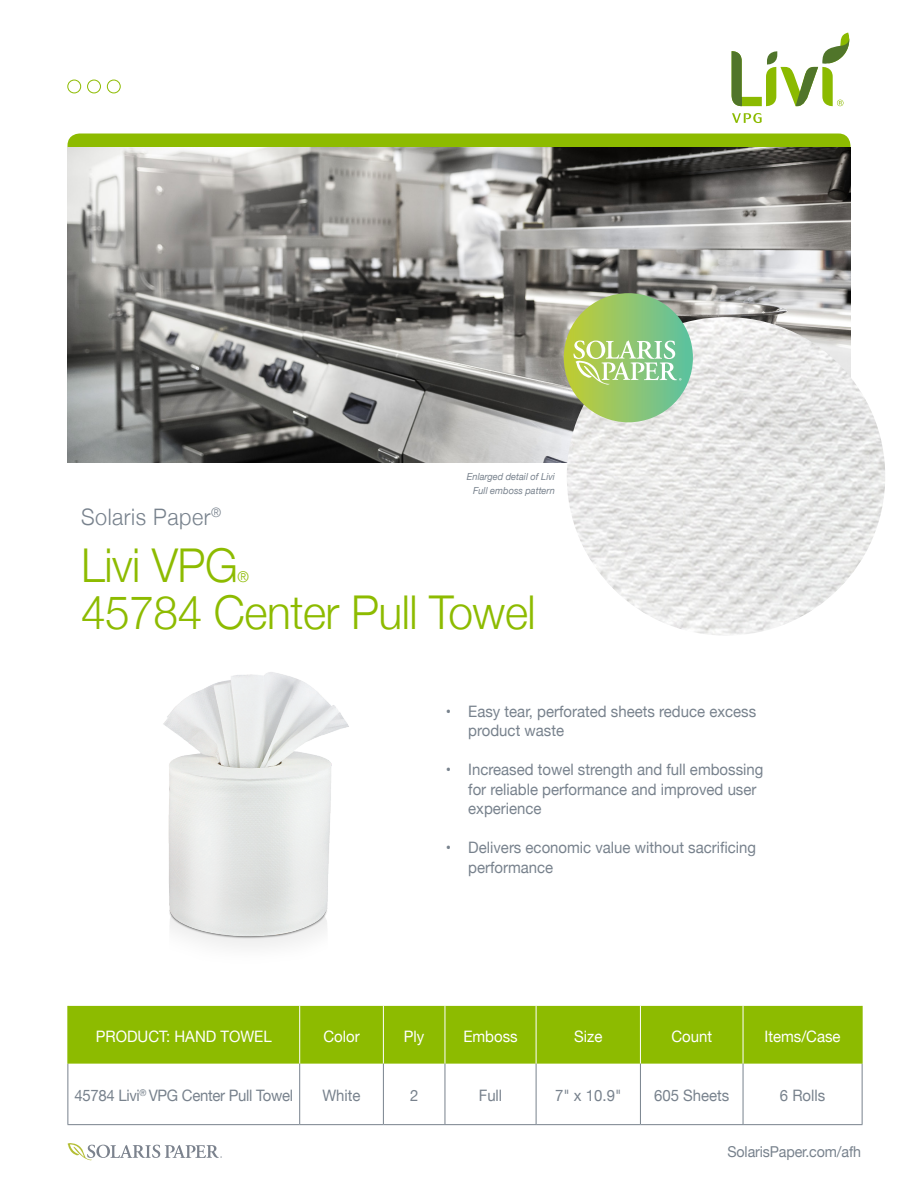
<style>
.page{position:relative;width:918px;height:1188px;background:#fff}
.page>*{position:absolute;margin:0;border:0;box-sizing:border-box;transform-origin:0 0}
.t1{font:300 46.65px "Helvetica Neue";letter-spacing:-.01em;color:#8dbb00;scale:.95 1}
.t2{font:300 22.8px "Helvetica Neue";letter-spacing:.025em;color:#78828d;scale:.95 1}
.t3{font:15.75px/19.5px "Helvetica Neue";color:#78828d;scale:.95 1}
.t4{font:15.75px "Helvetica Neue";color:#fff;scale:.95 1}
.t5{font:15.75px "Helvetica Neue";letter-spacing:-.02em;color:#78828d;scale:.95 1}
.t6{font:300 15.15px "Helvetica Neue";color:#8dbb00;scale:.95 1}
.t7{font:15px "Helvetica Neue";letter-spacing:-.01em;color:#78828d;scale:.95 1}
.t8{font:italic 9.75px/13.5px "Helvetica Neue";color:#78828d;text-align:right;scale:.95 1}
</style>
<div class="page">
<img style="left:163px;top:672px;width:186px;height:275px">
<div style="left:68px;top:134px;width:782px;height:26px;background:#8dbb00;border-radius:12px"></div>
<img style="left:68px;top:147px;width:782px;height:315px">
<img style="left:567px;top:317px;width:318px;height:319px;border-radius:159px">
<div style="left:69px;top:1006px;width:793px;height:58px;background:#8dbb00"></div>
<hr style="left:299px;top:1006px;width:1px;height:58px;background:#fff">
<hr style="left:383px;top:1006px;width:1px;height:58px;background:#fff">
<hr style="left:445px;top:1006px;width:1px;height:58px;background:#fff">
<hr style="left:536px;top:1006px;width:1px;height:58px;background:#fff">
<hr style="left:640px;top:1006px;width:1px;height:58px;background:#fff">
<hr style="left:743px;top:1006px;width:1px;height:58px;background:#fff">
<hr style="left:68px;top:1064px;width:1px;height:60px;background:#78828d">
<hr style="left:299px;top:1064px;width:1px;height:60px;background:#78828d">
<hr style="left:383px;top:1064px;width:1px;height:60px;background:#78828d">
<hr style="left:445px;top:1064px;width:1px;height:60px;background:#78828d">
<hr style="left:536px;top:1064px;width:1px;height:60px;background:#78828d">
<hr style="left:640px;top:1064px;width:1px;height:60px;background:#78828d">
<hr style="left:743px;top:1064px;width:1px;height:60px;background:#78828d">
<hr style="left:862px;top:1064px;width:1px;height:60px;background:#78828d">
<hr style="left:68px;top:1124px;width:232px;height:1px;background:#78828d">
<hr style="left:300px;top:1124px;width:83px;height:1px;background:#78828d">
<hr style="left:383px;top:1124px;width:62px;height:1px;background:#78828d">
<hr style="left:445px;top:1124px;width:91px;height:1px;background:#78828d">
<hr style="left:536px;top:1124px;width:104px;height:1px;background:#78828d">
<hr style="left:640px;top:1124px;width:103px;height:1px;background:#78828d">
<hr style="left:743px;top:1124px;width:119px;height:1px;background:#78828d">
<hr style="left:68px;top:1006px;width:1px;height:58px;background:#8dbb00">
<hr style="left:862px;top:1006px;width:1px;height:58px;background:#8dbb00">
<svg style="left:732px;top:113px;width:30px;height:10px"></svg>
<svg style="left:732px;top:33px;width:118px;height:74px"></svg>
<div style="left:564px;top:293px;width:129px;height:129px;background:linear-gradient(to right,#c4cc32,#5dc0a6);border-radius:65px"></div>
<svg style="left:573px;top:341px;width:108px;height:44px"></svg>
<div style="left:67px;top:80px;width:14px;height:13px;border:1px solid #8dbb00;border-radius:50%"></div>
<div style="left:87px;top:80px;width:14px;height:13px;border:1px solid #8dbb00;border-radius:50%"></div>
<div style="left:107px;top:80px;width:14px;height:13px;border:1px solid #8dbb00;border-radius:50%"></div>
<svg style="left:68px;top:1143px;width:154px;height:17px"></svg>
<p class="t2" style="left:81px;top:498px;width:149px">Solaris Paper<sup>®</sup></p>
<p class="t8" style="left:467px;top:471px;width:94px">Enlarged detail of Livi<br>Full emboss pattern</p>
<p class="t1" style="left:81px;top:528px;width:167px">Livi VPG</p>
<p class="t6" style="left:237px;top:565px;width:14px">®</p>
<p class="t1" style="left:81px;top:575px;width:480px">45784 Center Pull Towel</p>
<p class="t3" style="left:468px;top:703px;width:305px;text-indent:-22px">• Easy tear, perforated sheets reduce excess product waste</p>
<p class="t3" style="left:468px;top:761px;width:312px;text-indent:-22px">• Increased towel strength and full embossing for reliable performance and improved user experience</p>
<p class="t3" style="left:468px;top:839px;width:305px;text-indent:-22px">• Delivers economic value without sacrificing performance</p>
<p class="t4" style="left:96px;top:1025px;width:187px">PRODUCT: HAND TOWEL</p>
<p class="t4" style="left:323px;top:1025px;width:40px">Color</p>
<p class="t4" style="left:404px;top:1025px;width:23px">Ply</p>
<p class="t4" style="left:463px;top:1025px;width:59px">Emboss</p>
<p class="t4" style="left:574px;top:1025px;width:31px">Size</p>
<p class="t4" style="left:671px;top:1025px;width:44px">Count</p>
<p class="t4" style="left:764px;top:1025px;width:82px">Items/Case</p>
<p class="t5" style="left:74px;top:1084px;width:232px">45784 Livi<sup>®</sup> VPG Center Pull Towel</p>
<p class="t3" style="left:322px;top:1087px;width:42px">White</p>
<p class="t3" style="left:410px;top:1087px;width:10px">2</p>
<p class="t3" style="left:479px;top:1087px;width:26px">Full</p>
<p class="t3" style="left:555px;top:1087px;width:71px">7" x 10.9"</p>
<p class="t3" style="left:654px;top:1087px;width:81px">605 Sheets</p>
<p class="t3" style="left:780px;top:1087px;width:49px">6 Rolls</p>
<p class="t7" style="left:728px;top:1141px;width:142px">SolarisPaper.com/afh</p>
</div>
